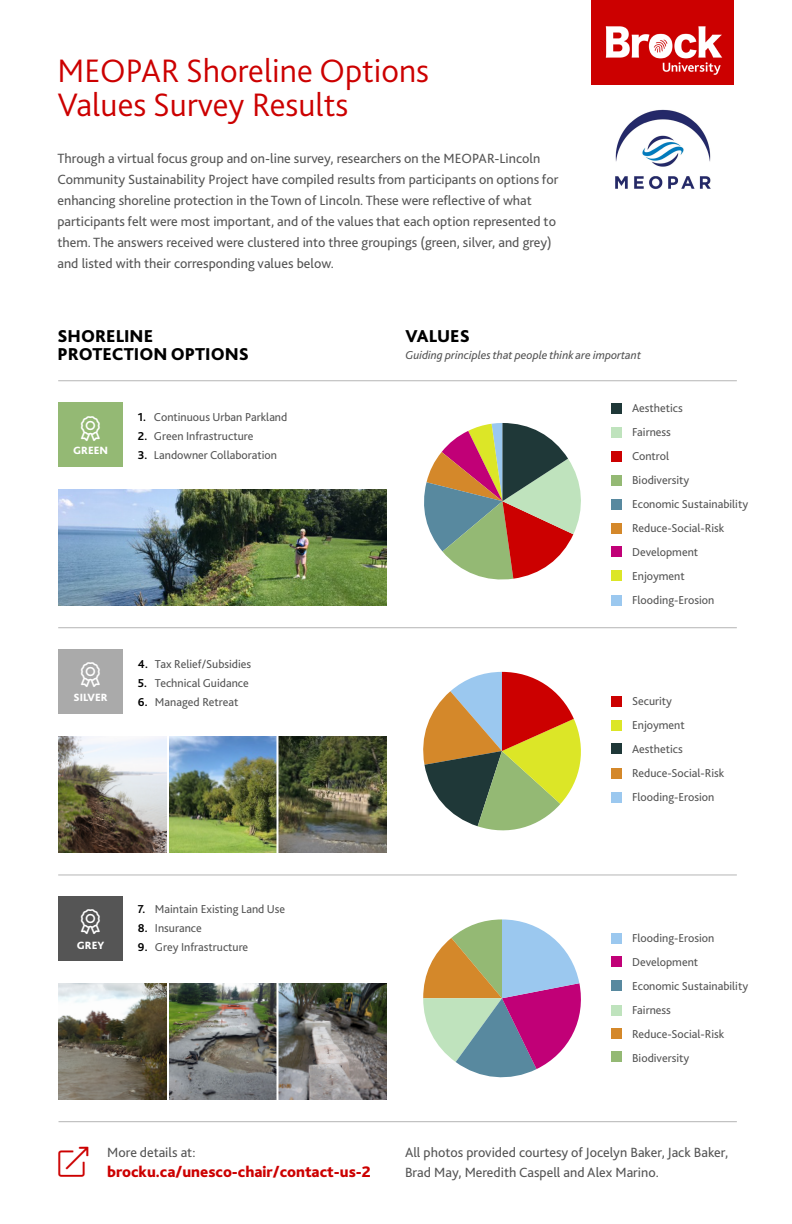
<style>
.page{position:relative;width:792px;height:1224px;background:#fff}
.page>*{position:absolute;margin:0;border:0;box-sizing:border-box;transform-origin:0 0}
.t1{font:300 34px/34px "Bliss 2";color:#c00}
.t2{font:300 30px "Font Awesome 5 Pro";color:#c00}
.t3{font:800 18px/18px "Bliss 2";color:#000}
.t4{font:800 16px "Bliss 2";color:#c00}
.t5{font:14px/21px "Bliss 2";color:#555}
.t6{font:12px/23.9px "Bliss 2";color:#555}
.t7{font:italic 12px "Bliss 2";color:#555}
.t8{font:800 11px "Bliss 2";color:#fff}
.s1{font-weight:700;color:#000}
</style>
<div class="page">
<img style="left:592px;top:0;width:141px;height:85px">
<img style="left:615px;top:109px;width:96px;height:80px">
<hr style="left:58px;top:381px;width:679px;height:1px;background:#000">
<hr style="left:58px;top:627px;width:679px;height:1px;background:#000">
<hr style="left:58px;top:875px;width:679px;height:1px;background:#000">
<hr style="left:58px;top:1121px;width:679px;height:1px;background:#000">
<img style="left:58px;top:736px;width:109px;height:116px">
<img style="left:58px;top:983px;width:109px;height:116px">
<img style="left:169px;top:736px;width:107px;height:116px">
<img style="left:169px;top:983px;width:107px;height:116px">
<img style="left:278px;top:736px;width:109px;height:116px">
<img style="left:278px;top:983px;width:109px;height:116px">
<img style="left:58px;top:489px;width:329px;height:116px">
<div style="left:611px;top:595px;width:11px;height:10px;background:#9bc8ef"></div>
<div style="left:611px;top:403px;width:11px;height:11px;background:#1f3838"></div>
<div style="left:611px;top:696px;width:11px;height:11px;background:#c00"></div>
<div style="left:611px;top:933px;width:11px;height:10px;background:#9bc8ef"></div>
<div style="left:611px;top:427px;width:11px;height:11px;background:#bfe3bd"></div>
<div style="left:611px;top:720px;width:11px;height:10px;background:#dce627"></div>
<div style="left:611px;top:957px;width:11px;height:10px;background:#c10077"></div>
<div style="left:611px;top:451px;width:11px;height:10px;background:#c00"></div>
<div style="left:611px;top:744px;width:11px;height:10px;background:#1f3838"></div>
<div style="left:611px;top:980px;width:11px;height:11px;background:#58899f"></div>
<div style="left:611px;top:475px;width:11px;height:11px;background:#94b974"></div>
<div style="left:611px;top:768px;width:11px;height:11px;background:#d4882a"></div>
<div style="left:611px;top:1005px;width:11px;height:11px;background:#bfe3bd"></div>
<div style="left:611px;top:499px;width:11px;height:11px;background:#58899f"></div>
<div style="left:611px;top:792px;width:11px;height:10px;background:#9bc8ef"></div>
<div style="left:611px;top:1029px;width:11px;height:10px;background:#d4882a"></div>
<div style="left:611px;top:1051px;width:11px;height:11px;background:#94b974"></div>
<div style="left:611px;top:523px;width:11px;height:11px;background:#d4882a"></div>
<div style="left:611px;top:546px;width:11px;height:11px;background:#c10077"></div>
<div style="left:611px;top:570px;width:11px;height:11px;background:#dce627"></div>
<svg style="left:424px;top:423px;width:157px;height:157px"></svg>
<div style="left:58px;top:402px;width:65px;height:65px;background:#94b974"></div>
<div style="left:58px;top:649px;width:65px;height:64px;background:#aaa"></div>
<div style="left:58px;top:896px;width:65px;height:65px;background:#555"></div>
<svg style="left:423px;top:672px;width:158px;height:159px"></svg>
<svg style="left:423px;top:919px;width:158px;height:159px"></svg>
<h1 class="t1" style="left:58px;top:53px;width:373px">MEOPAR Shoreline Options<br>Values Survey Results</h1>
<p class="t5" style="left:58px;top:148px;width:502px">Through a virtual focus group and on-line survey, researchers on the MEOPAR-Lincoln Community Sustainability Project have compiled results from participants on options for enhancing shoreline protection in the Town of Lincoln. These were reflective of what participants felt were most important, and of the values that each option represented to them. The answers received were clustered into three groupings (green, silver, and grey) and listed with their corresponding values below.</p>
<p class="t3" style="left:58px;top:326px;width:193px">SHORELINE<br>PROTECTION OPTIONS</p>
<p class="t8" style="left:73px;top:443px;width:37px">GREEN</p>
<p class="t6" style="left:138px;top:405px;width:151px"><span class="s1">1.</span> Continuous Urban Parkland</p>
<p class="t6" style="left:138px;top:424px;width:117px"><span class="s1">2.</span> Green Infrastructure</p>
<p class="t6" style="left:138px;top:443px;width:141px"><span class="s1">3.</span> Landowner Collaboration</p>
<p class="t8" style="left:74px;top:690px;width:36px">SILVER</p>
<p class="t6" style="left:138px;top:652px;width:115px"><span class="s1">4.</span> Tax Relief/Subsidies</p>
<p class="t6" style="left:138px;top:671px;width:112px"><span class="s1">5.</span> Technical Guidance</p>
<p class="t6" style="left:138px;top:690px;width:102px"><span class="s1">6.</span> Managed Retreat</p>
<p class="t3" style="left:405px;top:326px;width:66px">VALUES</p>
<p class="t7" style="left:405px;top:347px;width:237px">Guiding principles that people think are important</p>
<p class="t6" style="left:632px;top:396px;width:118px">Aesthetics<br>Fairness<br>Control<br>Biodiversity<br>Economic Sustainability<br>Reduce-Social-Risk<br>Development<br>Enjoyment<br>Flooding-Erosion</p>
<p class="t6" style="left:632px;top:689px;width:94px">Security<br>Enjoyment<br>Aesthetics<br>Reduce-Social-Risk<br>Flooding-Erosion</p>
<p class="t8" style="left:77px;top:939px;width:29px">GREY</p>
<p class="t6" style="left:138px;top:897px;width:149px"><span class="s1">7.</span> Maintain Existing Land Use</p>
<p class="t6" style="left:138px;top:916px;width:65px"><span class="s1">8.</span> Insurance</p>
<p class="t6" style="left:138px;top:935px;width:112px"><span class="s1">9.</span> Grey Infrastructure</p>
<h2 class="t2" style="left:58px;top:1147px;width:31px">▼■●■</h2>
<p class="t5" style="left:107px;top:1141px;width:90px">More details at:</p>
<p class="t4" style="left:107px;top:1161px;width:265px">brocku.ca/unesco-chair/contact-us-2</p>
<p class="t6" style="left:632px;top:926px;width:118px">Flooding-Erosion<br>Development<br>Economic Sustainability<br>Fairness<br>Reduce-Social-Risk<br>Biodiversity</p>
<p class="t5" style="left:405px;top:1142px;width:325px;line-height:20px">All photos provided courtesy of Jocelyn Baker, Jack Baker,<br>Brad May, Meredith Caspell and Alex Marino.</p>
</div>
